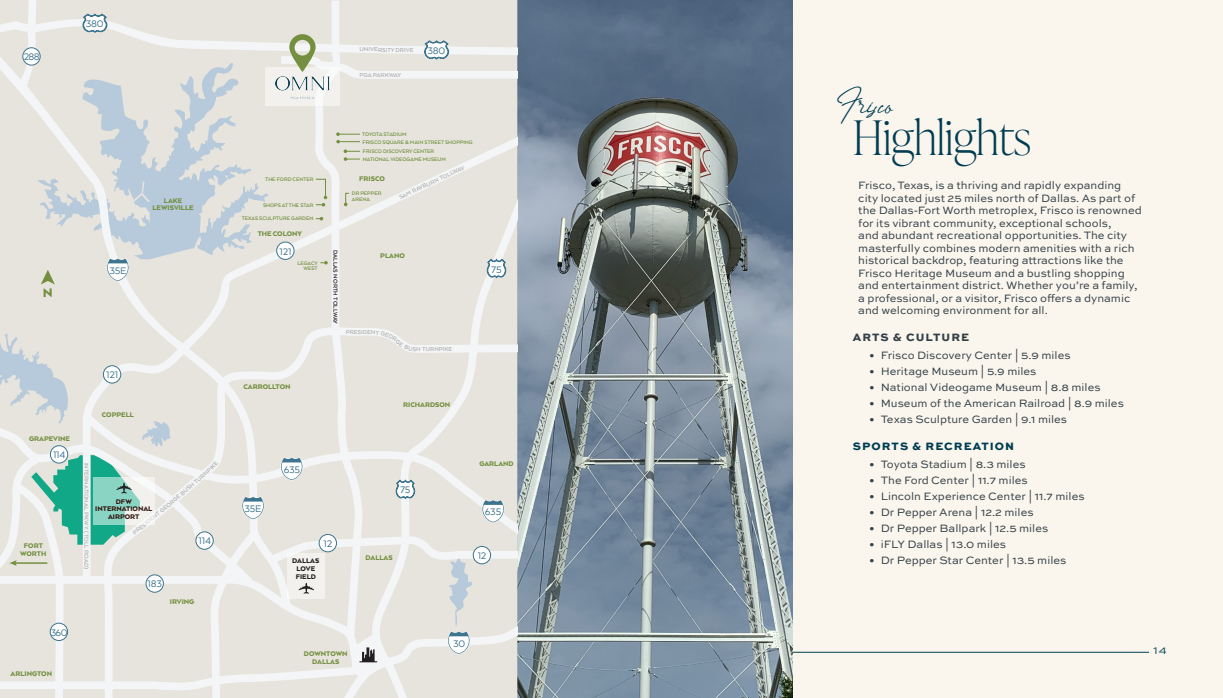
<style>
.page{position:relative;width:1223px;height:698px;background:#fff}
.page>*{position:absolute;margin:0;border:0;box-sizing:border-box;transform-origin:0 0}
.t1{font:100 47.5px "Ivy Presto Display";color:#003d52}
.t2{font:42.88px "Creattion Demo";color:#003d52}
.t3{font:900 14.25px "Arquitecta";color:#748f3f}
.bullets{font:11.25px/12.5px "Sweet Sans Pro";color:#334047}
.subhead{font:800 11.25px "Sweet Sans Pro";letter-spacing:.095em;color:#003d52}
.subhead-2{font:800 11.25px "Sweet Sans Pro";letter-spacing:.095em;color:#334047}
.t4{font:10.88px "Arquitecta";letter-spacing:-.02em;color:#3e748e}
.t5{font:10px "Sweet Sans Pro";color:#003d52}
.t6{font:900 7.75px/7.8px "Arquitecta";color:#748f3f;text-align:center}
.t7{font:900 7.75px/7.6px "Arquitecta";color:#321811;text-align:center}
.t8{font:900 7.75px/8.1px "Arquitecta";color:#231f20;text-align:center}
.t9{font:700 6.62px "Arquitecta";color:#afafaf}
.t10{font:700 6.62px "Arquitecta";letter-spacing:-.01em;color:#231f20}
.t11{font:700 5.88px/5.9px "Arquitecta";color:#748f3f}
</style>
<div class="page">
<div style="left:0;top:0;width:1222px;height:698px;background:#faf5ed"></div>
<hr style="left:632px;top:651px;width:517px;height:1px;background:#003d52">
<img style="left:518px;top:0;width:274px;height:698px">
<svg style="left:0;top:0;width:518px;height:698px;fill:#e6e4dd"></svg>
<svg style="left:359px;top:647px;width:18px;height:15px"></svg>
<div style="left:473px;top:546px;width:17px;height:17px;background:#fff;border-radius:50%"></div>
<div style="left:473px;top:546px;width:18px;height:18px;border:1px solid #3e748e;border-radius:50%"></div>
<hr style="left:14px;top:562px;width:33px;height:1px;background:#74903e">
<svg style="left:10px;top:560px;width:7px;height:6px"></svg>
<svg style="left:423px;top:39px;width:27px;height:21px"></svg>
<svg style="left:343px;top:149px;width:17px;height:12px"></svg>
<svg style="left:315px;top:178px;width:12px;height:28px"></svg>
<svg style="left:344px;top:192px;width:6px;height:14px"></svg>
<svg style="left:336px;top:132px;width:24px;height:11px"></svg>
<svg style="left:316px;top:217px;width:7px;height:3px"></svg>
<svg style="left:320px;top:261px;width:8px;height:3px"></svg>
<svg style="left:395px;top:478px;width:21px;height:22px"></svg>
<div style="left:319px;top:534px;width:17px;height:17px;background:#fff;border-radius:50%"></div>
<div style="left:319px;top:534px;width:18px;height:18px;border:1px solid #3e748e;border-radius:50%"></div>
<div style="left:196px;top:532px;width:17px;height:17px;background:#fff;border-radius:50%"></div>
<div style="left:196px;top:531px;width:17px;height:18px;border:1px solid #3e748e;border-radius:50%"></div>
<div style="left:146px;top:574px;width:17px;height:18px;background:#fff;border-radius:50%"></div>
<div style="left:146px;top:574px;width:18px;height:18px;border:1px solid #3e748e;border-radius:50%"></div>
<div style="left:50px;top:623px;width:18px;height:17px;background:#fff;border-radius:50%"></div>
<div style="left:50px;top:622px;width:18px;height:18px;border:1px solid #3e748e;border-radius:50%"></div>
<div style="left:50px;top:445px;width:18px;height:18px;background:#fff;border-radius:50%"></div>
<div style="left:50px;top:445px;width:18px;height:18px;border:1px solid #3e748e;border-radius:50%"></div>
<div style="left:103px;top:365px;width:18px;height:18px;background:#fff;border-radius:50%"></div>
<div style="left:103px;top:365px;width:18px;height:18px;border:1px solid #3e748e;border-radius:50%"></div>
<div style="left:277px;top:242px;width:17px;height:17px;background:#fff;border-radius:50%"></div>
<div style="left:276px;top:242px;width:18px;height:18px;border:1px solid #3e748e;border-radius:50%"></div>
<div style="left:23px;top:48px;width:17px;height:17px;background:#fff;border-radius:50%"></div>
<div style="left:23px;top:47px;width:17px;height:18px;border:1px solid #3e748e;border-radius:50%"></div>
<svg style="left:481px;top:499px;width:24px;height:24px"></svg>
<svg style="left:280px;top:456px;width:23px;height:25px"></svg>
<svg style="left:241px;top:495px;width:24px;height:25px"></svg>
<svg style="left:447px;top:557px;width:25px;height:97px;background:#d5dcde"></svg>
<svg style="left:486px;top:257px;width:21px;height:22px"></svg>
<svg style="left:81px;top:12px;width:27px;height:22px"></svg>
<div style="left:265px;top:68px;width:75px;height:38px;background:#f2f1ee"></div>
<div style="left:93px;top:477px;width:62px;height:47px;background:#f2f1ee"></div>
<img style="left:275px;top:76px;width:55px;height:22px">
<svg style="left:289px;top:34px;width:26px;height:38px"></svg>
<div style="left:287px;top:553px;width:37px;height:45px;background:#f2f1ee"></div>
<svg style="left:299px;top:583px;width:15px;height:10px"></svg>
<svg style="left:38px;top:62px;width:231px;height:222px;background:#d8dcdd"></svg>
<svg style="left:31px;top:455px;width:116px;height:89px"></svg>
<svg style="left:200px;top:460px;width:18px;height:18px"></svg>
<svg style="left:346px;top:329px;width:70px;height:22px"></svg>
<p class="t4" style="left:24px;top:50px;width:17px">288</p>
<p class="t3" style="left:43px;top:284px;width:11px">N</p>
<p class="t6" style="left:29px;top:435px;width:43px">GRAPEVINE</p>
<p class="t4" style="left:53px;top:448px;width:14px">114</p>
<p class="t6" style="left:20px;top:541px;width:28px">FORT<br>WORTH</p>
<p class="t4" style="left:51px;top:625px;width:18px">360</p>
<p class="t6" style="left:11px;top:669px;width:43px">ARLINGTON</p>
<p class="t4" style="left:86px;top:17px;width:19px">380</p>
<p class="t9" style="left:360px;top:45px;width:55px;rotate:1deg">UNIVERSITY DRIVE</p>
<p class="t4" style="left:427px;top:44px;width:19px">380</p>
<p class="t9" style="left:360px;top:71px;width:43px;rotate:1deg">PGA PARKWAY</p>
<p class="t4" style="left:109px;top:263px;width:18px">35E</p>
<p class="t6" style="left:152px;top:196px;width:43px">LAKE<br>LEWISVILLE</p>
<p class="t4" style="left:106px;top:368px;width:14px">121</p>
<p class="t6" style="left:102px;top:411px;width:34px">COPPELL</p>
<p class="t11" style="left:265px;top:176px;width:50px">THE FORD CENTER</p>
<p class="t11" style="left:263px;top:202px;width:52px">SHOPS AT THE STAR</p>
<p class="t11" style="left:242px;top:215px;width:73px">TEXAS SCULPTURE GARDEN</p>
<p class="t6" style="left:258px;top:230px;width:46px">THE COLONY</p>
<p class="t4" style="left:279px;top:244px;width:14px">121</p>
<p class="t11" style="left:297px;top:259px;width:22px;text-align:right">LEGACY<br>WEST</p>
<p class="t6" style="left:243px;top:383px;width:49px">CARROLLTON</p>
<p class="t11" style="left:362px;top:131px;width:46px">TOYOTA STADIUM</p>
<p class="t11" style="left:362px;top:139px;width:112px">FRISCO SQUARE &amp; MAIN STREET SHOPPING</p>
<p class="t11" style="left:363px;top:147px;width:84px;line-height:8px">FRISCO DISCOVERY CENTER<br>NATIONAL VIDEOGAME MUSEUM</p>
<p class="t6" style="left:359px;top:175px;width:27px">FRISCO</p>
<p class="t11" style="left:352px;top:190px;width:31px">DR PEPPER<br>ARENA</p>
<p class="t9" style="left:398px;top:194px;width:73px;rotate:-25deg">SAM RAYBURN TOLLWAY</p>
<p class="t10" style="left:340px;top:250px;width:75px;rotate:90deg">DALLAS NORTH TOLLWAY</p>
<p class="t6" style="left:380px;top:251px;width:26px">PLANO</p>
<p class="t9" style="left:363px;top:328px;width:6px">D</p>
<p class="t9" style="left:416px;top:345px;width:15px">HTU</p>
<p class="t9" style="left:430px;top:345px;width:24px;rotate:-1deg">RNPIKE</p>
<p class="t6" style="left:403px;top:400px;width:49px">RICHARDSON</p>
<p class="t4" style="left:491px;top:262px;width:12px">75</p>
<p class="t9" style="left:91px;top:462px;width:108px;rotate:90deg">INTERNATIONAL PKWY. (TOLL ROAD)</p>
<p class="t4" style="left:284px;top:462px;width:18px">635</p>
<p class="t9" style="left:168px;top:500px;width:42px;rotate:-41deg">RGE BUSH TU</p>
<p class="t7" style="left:95px;top:497px;width:59px">DFW<br>INTERNATIONAL<br>AIRPORT</p>
<p class="t9" style="left:143px;top:520px;width:34px;rotate:-39deg">IDENT GEO</p>
<p class="t4" style="left:244px;top:502px;width:18px">35E</p>
<p class="t4" style="left:198px;top:534px;width:14px">114</p>
<p class="t4" style="left:323px;top:537px;width:10px">12</p>
<p class="t8" style="left:292px;top:556px;width:29px">DALLAS<br>LOVE<br>FIELD</p>
<p class="t4" style="left:148px;top:577px;width:16px">183</p>
<p class="t6" style="left:170px;top:598px;width:26px">IRVING</p>
<p class="t4" style="left:400px;top:483px;width:12px">75</p>
<p class="t6" style="left:365px;top:553px;width:29px">DALLAS</p>
<p class="t6" style="left:479px;top:460px;width:36px">GARLAND</p>
<p class="t4" style="left:485px;top:505px;width:18px">635</p>
<p class="t4" style="left:478px;top:549px;width:10px">12</p>
<p class="t2" style="left:837px;top:84px;width:57px">Frisco</p>
<p class="t1" style="left:852px;top:103px;width:180px">Highlights</p>
<p class="bullets" style="left:858px;top:179px;width:285px">Frisco, Texas, is a thriving and rapidly expanding city located just 25 miles north of Dallas. As part of the Dallas-Fort Worth metroplex, Frisco is renowned for its vibrant community, exceptional schools,<br>and abundant recreational opportunities. The city masterfully combines modern amenities with a rich historical backdrop, featuring attractions like the Frisco Heritage Museum and a bustling shopping and entertainment district. Whether you’re a family, a professional, or a visitor, Frisco offers a dynamic and welcoming environment for all.</p>
<p class="subhead-2" style="left:852px;top:328px;width:118px">ARTS &amp; CULTURE</p>
<p class="bullets" style="left:869px;top:348px;width:202px">• Frisco Discovery Center | 5.9 miles</p>
<p class="bullets" style="left:869px;top:364px;width:168px">• Heritage Museum | 5.9 miles</p>
<p class="bullets" style="left:869px;top:380px;width:232px">• National Videogame Museum | 8.8 miles</p>
<p class="bullets" style="left:869px;top:396px;width:256px">• Museum of the American Railroad | 8.9 miles</p>
<p class="bullets" style="left:869px;top:413px;width:199px">• Texas Sculpture Garden | 9.1 miles</p>
<p class="subhead" style="left:852px;top:437px;width:163px">SPORTS &amp; RECREATION</p>
<p class="bullets" style="left:869px;top:457px;width:157px">• Toyota Stadium | 8.3 miles</p>
<p class="bullets" style="left:869px;top:473px;width:160px">• The Ford Center | 11.7 miles</p>
<p class="bullets" style="left:869px;top:489px;width:216px">• Lincoln Experience Center | 11.7 miles</p>
<p class="bullets" style="left:869px;top:505px;width:165px">• Dr Pepper Arena | 12.2 miles</p>
<p class="bullets" style="left:869px;top:521px;width:180px">• Dr Pepper Ballpark | 12.5 miles</p>
<p class="bullets" style="left:869px;top:537px;width:138px">• iFLY Dallas | 13.0 miles</p>
<p class="bullets" style="left:869px;top:554px;width:198px">• Dr Pepper Star Center | 13.5 miles</p>
<p class="t4" style="left:453px;top:637px;width:14px">30</p>
<p class="t6" style="left:304px;top:649px;width:45px">DOWNTOWN</p>
<p class="t5" style="left:1153px;top:643px;width:15px">14</p>
<p class="t6" style="left:312px;top:657px;width:29px">DALLAS</p>
</div>
